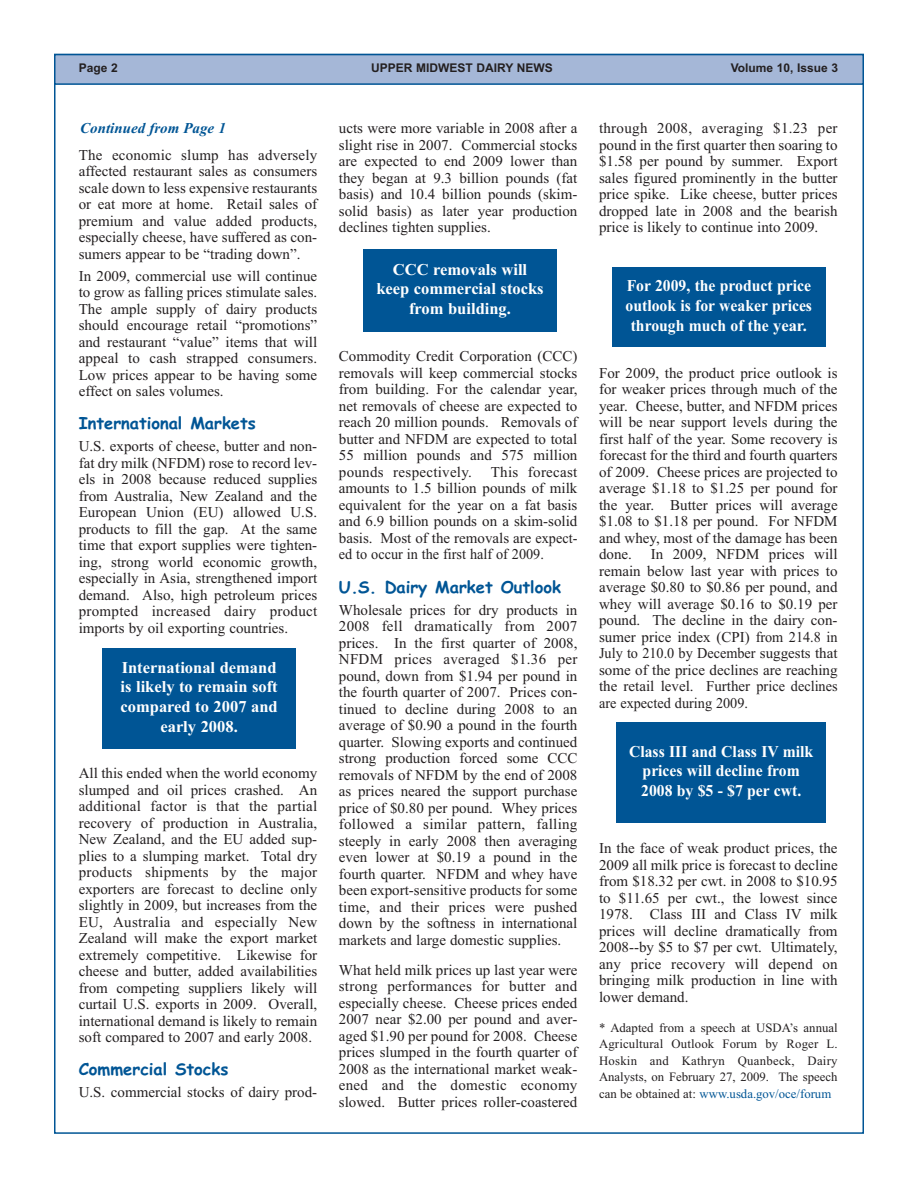
<style>
.page{position:relative;width:918px;height:1188px;background:#fff}
.page>*{position:absolute;margin:0;border:0;box-sizing:border-box;transform-origin:0 0}
.t1{font:700 16.5px/19.8px "Times New Roman";color:#fff;text-align:center;scale:.95 1}
.t2{font:700 16.5px/19.8px "Times New Roman";color:#fff;text-align:center}
.t3{font:700 16.5px "Comic Sans MS";color:#005595}
.t4{font:15px/16.5px "Times New Roman";color:#231f20;text-align:justify}
.t5{font:italic 700 15px "Times New Roman";color:#005595}
.t6{font:12.75px/16.5px "Times New Roman";color:#231f20;text-align:justify}
.t7{font:700 12px "Arial";color:#231f20}
.s1{color:#005595}
</style>
<div class="page">
<div style="left:55px;top:55px;width:808px;height:29px;background:#a5b7d7"></div>
<div style="left:54px;top:54px;width:810px;height:31px;border:2px solid #005595"></div>
<div style="left:612px;top:268px;width:213px;height:79px;background:#005595"></div>
<div style="left:102px;top:648px;width:194px;height:101px;background:#005595"></div>
<div style="left:363px;top:249px;width:194px;height:83px;background:#005595"></div>
<div style="left:617px;top:722px;width:209px;height:101px;background:#005595"></div>
<p class="t7" style="left:79px;top:64px;width:41px">Page 2</p>
<p class="t7" style="left:371px;top:64px;width:183px">UPPER MIDWEST DAIRY NEWS</p>
<p class="t7" style="left:731px;top:64px;width:109px">Volume 10, Issue 3</p>
<p class="t5" style="left:80px;top:123px;width:147px">Continued from Page 1</p>
<p class="t4" style="left:79px;top:148px;width:240px">The economic slump has adversely affected restaurant sales as consumers scale down to less expensive restaurants or eat more at home. Retail sales of premium and value added products, especially cheese, have suffered as con&shy;sumers appear to be “trading down”.</p>
<p class="t4" style="left:79px;top:269px;width:240px">In 2009, commercial use will continue to grow as falling prices stimulate sales.<br>The ample supply of dairy products should encourage retail “promotions” and restaurant “value” items that will appeal to cash strapped consumers.<br>Low prices appear to be having some effect on sales volumes.</p>
<p class="t3" style="left:79px;top:416px;width:179px">International Markets</p>
<p class="t4" style="left:79px;top:439px;width:240px">U.S. exports of cheese, butter and non&shy;fat dry milk (NFDM) rose to record lev&shy;els in 2008 because reduced supplies from Australia, New Zealand and the European Union (EU) allowed U.S. products to fill the gap. At the same time that export supplies were tighten&shy;ing, strong world economic growth, especially in Asia, strengthened import demand. Also, high petroleum prices prompted increased dairy product imports by oil exporting countries.</p>
<p class="t2" style="left:121px;top:659px;width:159px">International demand is likely to remain soft compared to 2007 and early 2008.</p>
<p class="t4" style="left:79px;top:766px;width:240px">All this ended when the world economy slumped and oil prices crashed. An additional factor is that the partial recovery of production in Australia, New Zealand, and the EU added sup&shy;plies to a slumping market. Total dry products shipments by the major exporters are forecast to decline only slightly in 2009, but increases from the EU, Australia and especially New Zealand will make the export market extremely competitive. Likewise for cheese and butter, added availabilities from competing suppliers likely will curtail U.S. exports in 2009. Overall, international demand is likely to remain soft compared to 2007 and early 2008.</p>
<p class="t3" style="left:79px;top:1063px;width:151px">Commercial Stocks</p>
<p class="t4" style="left:79px;top:1085px;width:240px">U.S. commercial stocks of dairy prod-</p>
<p class="t4" style="left:339px;top:122px;width:240px">ucts were more variable in 2008 after a slight rise in 2007. Commercial stocks are expected to end 2009 lower than they began at 9.3 billion pounds (fat basis) and 10.4 billion pounds (skim&shy;solid basis) as later year production declines tighten supplies.</p>
<p class="t2" style="left:376px;top:261px;width:169px">CCC removals will keep commercial stocks from building.</p>
<p class="t4" style="left:339px;top:350px;width:240px">Commodity Credit Corporation (CCC) removals will keep commercial stocks from building. For the calendar year, net removals of cheese are expected to reach 20 million pounds. Removals of butter and NFDM are expected to total 55 million pounds and 575 million pounds respectively.</p>
<p class="t4" style="left:339px;top:465px;width:240px;text-indent:152px">This forecast amounts to 1.5 billion pounds of milk equivalent for the year on a fat basis and 6.9 billion pounds on a skim-solid basis. Most of the removals are expect&shy;ed to occur in the first half of 2009.</p>
<p class="t3" style="left:339px;top:580px;width:224px">U.S. Dairy Market Outlook</p>
<p class="t4" style="left:339px;top:603px;width:240px">Wholesale prices for dry products in 2008 fell dramatically from 2007 prices. In the first quarter of 2008, NFDM prices averaged $1.36 per pound, down from $1.94 per pound in the fourth quarter of 2007. Prices con&shy;tinued to decline during 2008 to an average of $0.90 a pound in the fourth quarter. Slowing exports and continued strong production forced some CCC removals of NFDM by the end of 2008 as prices neared the support purchase price of $0.80 per pound. Whey prices followed a similar pattern, falling steeply in early 2008 then averaging even lower at $0.19 a pound in the fourth quarter. NFDM and whey have been export-sensitive products for some time, and their prices were pushed down by the softness in international markets and large domestic supplies.</p>
<p class="t4" style="left:339px;top:963px;width:240px">What held milk prices up last year were strong performances for butter and especially cheese. Cheese prices ended 2007 near $2.00 per pound and aver&shy;aged $1.90 per pound for 2008. Cheese prices slumped in the fourth quarter of 2008 as the international market weak&shy;ened and the domestic economy slowed. Butter prices roller-coastered</p>
<p class="t4" style="left:599px;top:122px;width:240px">through 2008, averaging $1.23 per pound in the first quarter then soaring to $1.58 per pound by summer. Export sales figured prominently in the butter price spike. Like cheese, butter prices dropped late in 2008 and the bearish price is likely to continue into 2009.</p>
<p class="t1" style="left:626px;top:278px;width:198px">For 2009, the product price outlook is for weaker prices through much of the year.</p>
<p class="t4" style="left:599px;top:366px;width:240px">For 2009, the product price outlook is for weaker prices through much of the year. Cheese, butter, and NFDM prices will be near support levels during the first half of the year. Some recovery is forecast for the third and fourth quarters of 2009. Cheese prices are projected to average $1.18 to $1.25 per pound for the year. Butter prices will average $1.08 to $1.18 per pound. For NFDM and whey, most of the damage has been done.</p>
<p class="t4" style="left:599px;top:548px;width:240px;text-indent:52px">In 2009, NFDM prices will remain below last year with prices to average $0.80 to $0.86 per pound, and whey will average $0.16 to $0.19 per pound. The decline in the dairy con&shy;sumer price index (CPI) from 214.8 in July to 210.0 by December suggests that some of the price declines are reaching the retail level. Further price declines are expected during 2009.</p>
<p class="t1" style="left:629px;top:743px;width:195px">Class III and Class IV milk prices will decline from<br>2008 by $5 - $7 per cwt.</p>
<p class="t4" style="left:599px;top:842px;width:240px">In the face of weak product prices, the 2009 all milk price is forecast to decline from $18.32 per cwt. in 2008 to $10.95 to $11.65 per cwt., the lowest since 1978. Class III and Class IV milk prices will decline dramatically from 2008--by $5 to $7 per cwt. Ultimately, any price recovery will depend on bringing milk production in line with lower demand.</p>
<p class="t6" style="left:599px;top:1021px;width:240px">* Adapted from a speech at USDA’s annual Agricultural Outlook Forum by Roger L.<br>Hoskin and Kathryn Quanbeck, Dairy Analysts, on February 27, 2009. The speech can be obtained at: <span class="s1">www.usda.gov/oce/forum</span></p>
</div>
